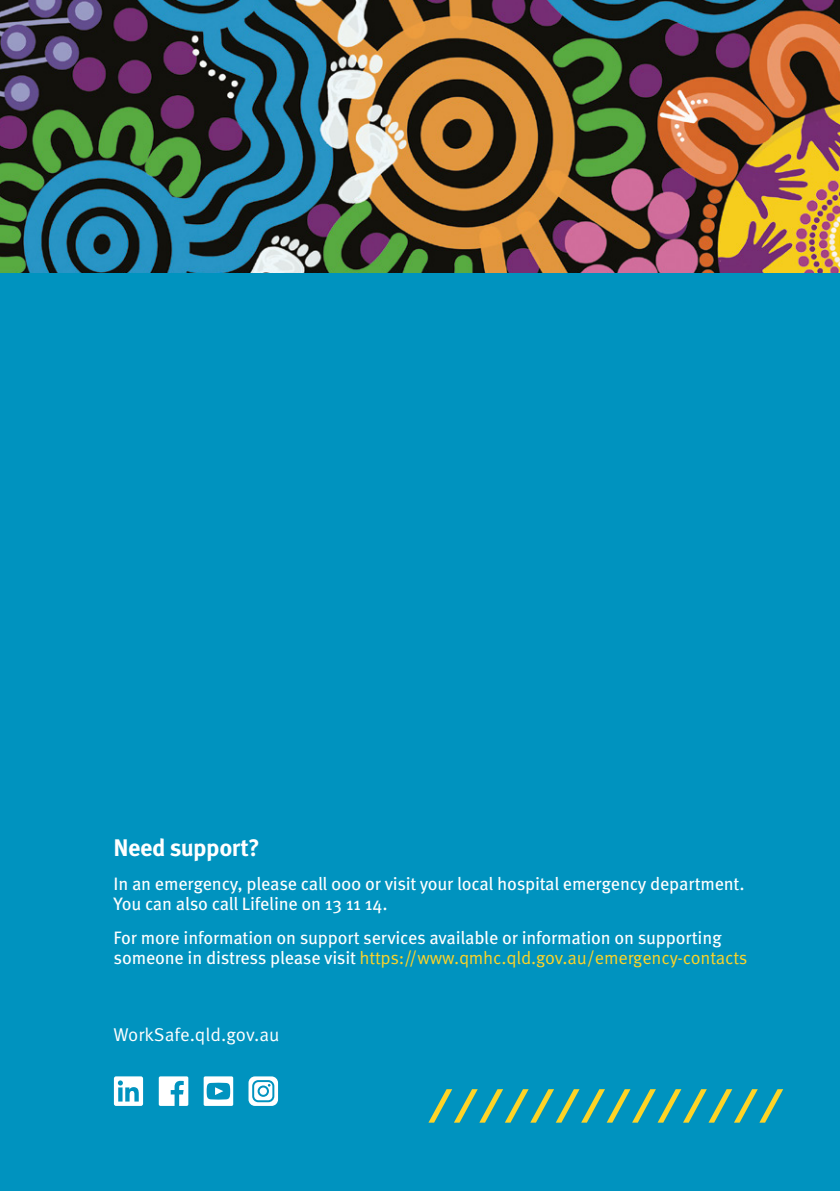
<style>
.page{position:relative;width:840px;height:1191px;background:#fff}
.page>*{position:absolute;margin:0;border:0;box-sizing:border-box;transform-origin:0 0}
.t1{font:700 24px "Meta Pro";letter-spacing:-.02em;color:#fff}
.t2{font:18.6px "Meta Pro Norm";color:#fff}
.t3{font:18px/20px "Meta Pro";letter-spacing:-.01em;color:#fff}
.t4{font:18px "Meta Pro Norm";letter-spacing:-.01em;color:#ffd426}
.s1{font-family:"Meta Pro";color:#fff}
</style>
<div class="page">
<div style="left:0;top:0;width:839px;height:1191px;background:#0093bf"></div>
<img style="left:0;top:0;width:839px;height:272px">
<svg style="left:429px;top:1089px;width:353px;height:33px"></svg>
<svg style="left:159px;top:1076px;width:29px;height:30px"></svg>
<svg style="left:248px;top:1076px;width:30px;height:30px"></svg>
<svg style="left:203px;top:1076px;width:30px;height:30px"></svg>
<svg style="left:114px;top:1076px;width:29px;height:30px"></svg>
<h1 class="t1" style="left:113px;top:828px;width:148px">Need support?</h1>
<p class="t3" style="left:113px;top:872px;width:632px">In an emergency, please call 000 or visit your local hospital emergency department.<br>You can also call Lifeline on 13 11 14.</p>
<p class="t3" style="left:113px;top:926px;width:609px">For more information on support services available or information on supporting</p>
<p class="t4" style="left:113px;top:944px;width:635px"><span class="s1">someone in distress please visit</span> https://www.qmhc.qld.gov.au/emergency-contacts</p>
<p class="t2" style="left:113px;top:1020px;width:167px">WorkSafe.qld.gov.au</p>
</div>
